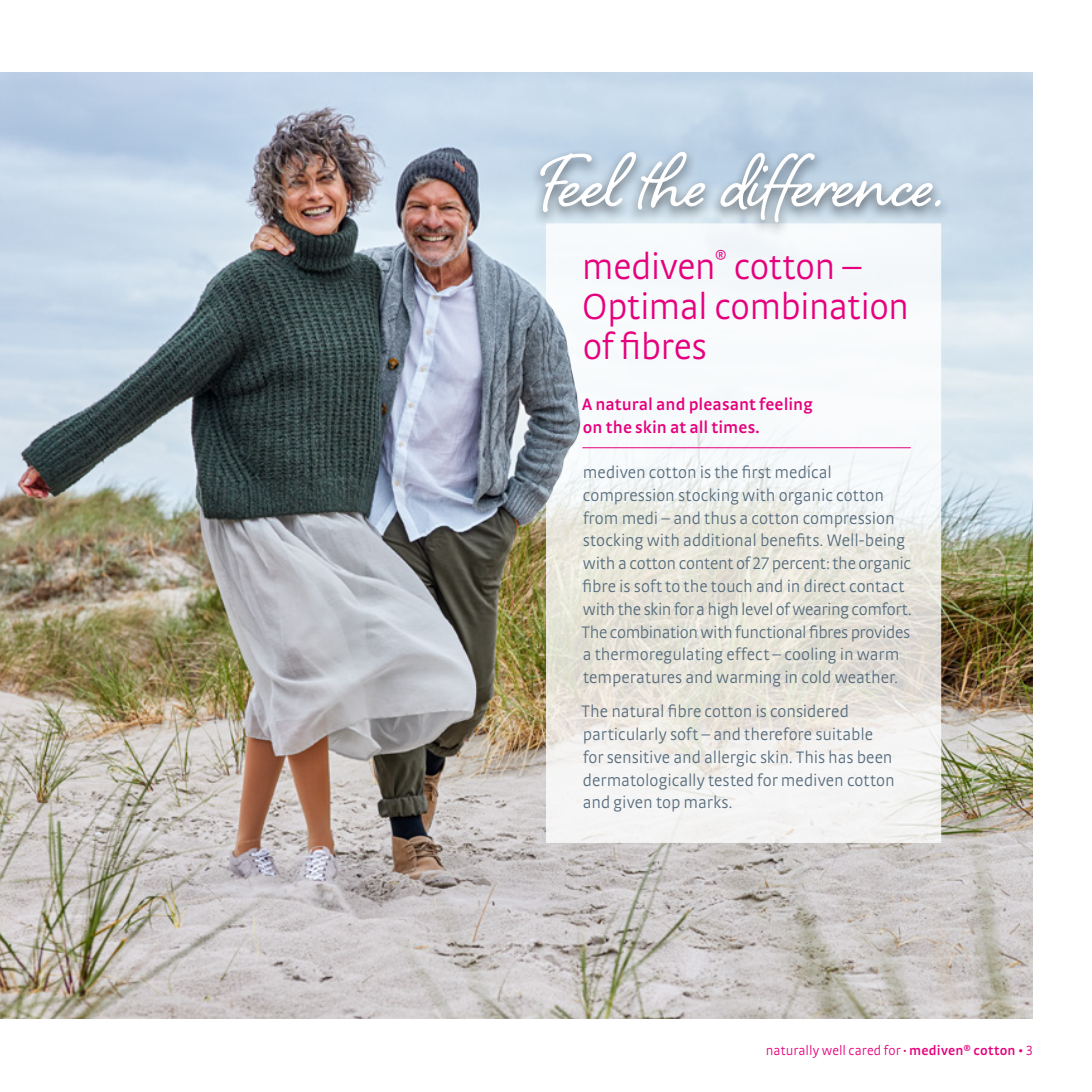
<style>
.page{position:relative;width:1092px;height:1092px;background:#fff}
.page>*{position:absolute;margin:0;border:0;box-sizing:border-box;transform-origin:0 0}
.t1{font:96.25px "Shelby";letter-spacing:.005em;color:#fff}
.t2{font:300 38.15px/39.9px "medi Strada Pro";letter-spacing:-.015em;color:#e6007d}
.t3{font:300 17.5px/22.8px "medi Strada Pro";letter-spacing:-.005em;color:#576d7e}
.t4{font:600 17.5px/22.8px "medi Strada Pro";letter-spacing:.005em;color:#e6007d}
.t5{font:300 14px "medi Strada Pro";letter-spacing:.005em;color:#e6007d}
.s1{font-weight:600}
</style>
<div class="page">
<img style="left:0;top:73px;width:1032px;height:945px">
<svg style="left:546px;top:237px;width:395px;height:605px;fill:#f4f4f4"></svg>
<div style="left:530px;top:147px;width:420px;height:90px;background:#000;opacity:.6"></div>
<hr style="left:582px;top:447px;width:328px;height:1px;background:#e6007d">
<h1 class="t1" style="left:540px;top:116px;width:406px">Feel the difference.</h1>
<h2 class="t2" style="left:582px;top:246px;width:329px">mediven<sup>®</sup> cotton –<br>Optimal combination of fibres</h2>
<p class="t4" style="left:582px;top:392px;width:232px">A natural and pleasant feeling on the skin at all times.</p>
<p class="t3" style="left:581px;top:460px;width:331px">mediven cotton is the first medical compression stocking with organic cotton from medi – and thus a cotton compression stocking with additional benefits. Well-being with a cotton content of 27 percent: the organic fibre is soft to the touch and in direct contact with the skin for a high level of wearing comfort.<br>The combination with functional fibres provides a thermoregulating effect – cooling in warm temperatures and warming in cold weather.</p>
<p class="t3" style="left:581px;top:699px;width:315px">The natural fibre cotton is considered particularly soft – and therefore suitable for sensitive and allergic skin. This has been dermatologically tested for mediven cotton and given top marks.</p>
<p class="t5" style="left:765px;top:1041px;width:268px">naturally well cared for <span class="s1">· mediven® cotton •</span> 3</p>
</div>
